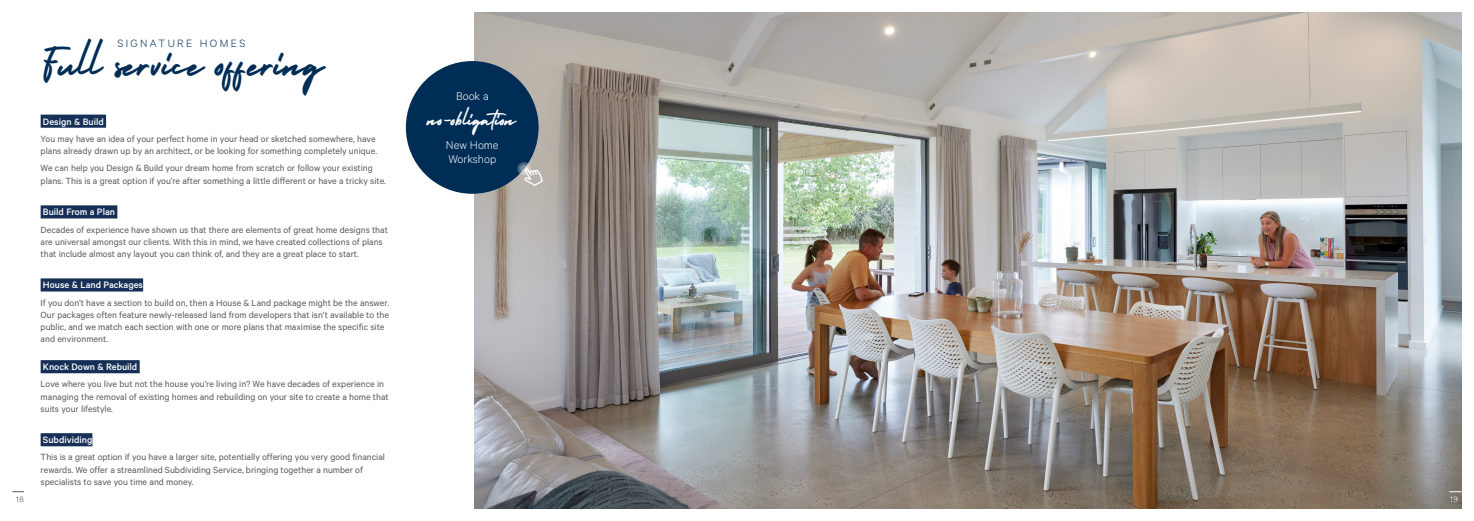
<style>
.page{position:relative;width:1474px;height:521px;background:#fff}
.page>*{position:absolute;margin:0;border:0;box-sizing:border-box;transform-origin:0 0}
.t1{font:49px "Holiday";color:#002d56}
.Circle_Pulls{font:24.5px "Holiday";color:#fff}
.Circle_Pulls-2{font:300 12.6px "Calibre";color:#fff}
.t2{font:300 11.9px "Calibre";letter-spacing:.2em;color:#002d56}
.Features_detail_text{font:500 10.5px "Calibre";color:#fff}
.Features_detail_text-2{font:10.06px/12.2px "Calibre";color:#5a5a5c}
.t3{font:300 7.88px "Helvetica";color:#58595b}
.t4{font:300 7.88px "Helvetica";color:#fff}
</style>
<div class="page">
<div style="left:41px;top:115px;width:65px;height:13px;background:#162f56"></div>
<div style="left:41px;top:205px;width:76px;height:13px;background:#162f56"></div>
<div style="left:41px;top:278px;width:102px;height:13px;background:#162f56"></div>
<div style="left:41px;top:360px;width:99px;height:13px;background:#162f56"></div>
<div style="left:41px;top:433px;width:51px;height:13px;background:#162f56"></div>
<img style="left:474px;top:12px;width:987px;height:496px">
<svg style="left:1449px;top:491px;width:12px;height:1px"></svg>
<svg style="left:12px;top:491px;width:12px;height:1px"></svg>
<div style="left:406px;top:61px;width:132px;height:133px;background:#002d56;border-radius:50%"></div>
<svg style="left:517px;top:162px;width:26px;height:24px"></svg>
<p class="t1" style="left:42px;top:32px;width:284px">Full service offering</p>
<p class="t2" style="left:117px;top:36px;width:129px">SIGNATURE HOMES</p>
<p class="Features_detail_text" style="left:43px;top:115px;width:62px">Design &amp; Build</p>
<p class="Features_detail_text-2" style="left:41px;top:132px;width:338px">You may have an idea of your perfect home in your head or sketched somewhere, have plans already drawn up by an architect, or be looking for something completely unique.</p>
<p class="Features_detail_text-2" style="left:41px;top:162px;width:347px">We can help you Design &amp; Build your dream home from scratch or follow your existing plans. This is a great option if you’re after something a little different or have a tricky site.</p>
<p class="Features_detail_text" style="left:43px;top:206px;width:74px">Build From a Plan</p>
<p class="Features_detail_text-2" style="left:41px;top:223px;width:349px">Decades of experience have shown us that there are elements of great home designs that are universal amongst our clients. With this in mind, we have created collections of plans that include almost any layout you can think of, and they are a great place to start.</p>
<p class="Features_detail_text" style="left:43px;top:279px;width:102px">House &amp; Land Packages</p>
<p class="Features_detail_text-2" style="left:41px;top:296px;width:350px">If you don’t have a section to build on, then a House &amp; Land package might be the answer.<br>Our packages often feature newly-released land from developers that isn’t available to the public, and we match each section with one or more plans that maximise the specific site and environment.</p>
<p class="Features_detail_text" style="left:43px;top:361px;width:96px">Knock Down &amp; Rebuild</p>
<p class="Features_detail_text-2" style="left:41px;top:378px;width:349px">Love where you live but not the house you’re living in? We have decades of experience in managing the removal of existing homes and rebuilding on your site to create a home that suits your lifestyle.</p>
<p class="Features_detail_text" style="left:43px;top:434px;width:51px">Subdividing</p>
<p class="Features_detail_text-2" style="left:41px;top:451px;width:346px">This is a great option if you have a larger site, potentially offering you very good financial rewards. We offer a streamlined Subdividing Service, bringing together a number of specialists to save you time and money.</p>
<p class="Circle_Pulls-2" style="left:456px;top:89px;width:34px">Book a</p>
<p class="Circle_Pulls" style="left:428px;top:104px;width:89px">no-obligation</p>
<p class="Circle_Pulls-2" style="left:446px;top:138px;width:54px">New Home</p>
<p class="Circle_Pulls-2" style="left:448px;top:152px;width:49px">Workshop</p>
<p class="t3" style="left:15px;top:492px;width:10px">18</p>
<p class="t4" style="left:1449px;top:492px;width:10px">19</p>
</div>
